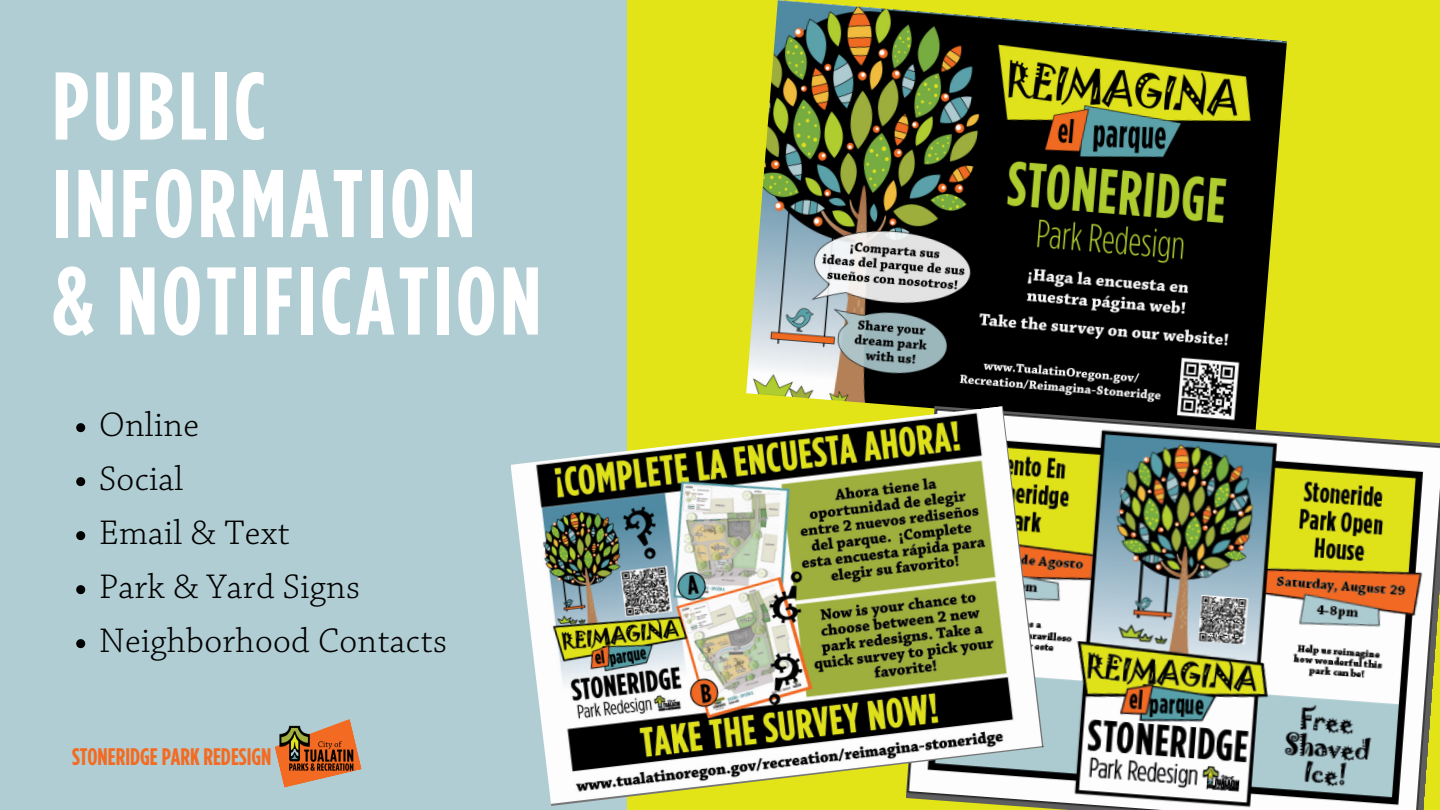
<style>
.page{position:relative;width:1440px;height:810px;background:#e2e417}
.page>*{position:absolute;margin:0;border:0;box-sizing:border-box;transform-origin:0 0}
.t1{font:700 96px "Gotham Condensed";letter-spacing:.04em;color:#fff}
.t2{font:300 36px "Chaparral Pro";letter-spacing:.01em;color:#000}
.t3{font:700 24px "Gotham Condensed";color:#f36b22}
</style>
<div class="page">
<div style="left:0;top:0;width:627px;height:810px;background:#b0cdd3"></div>
<img style="left:746px;top:0;width:541px;height:406px">
<img style="left:1016px;top:406px;width:424px;height:404px">
<svg style="left:76px;top:423px;width:9px;height:9px"></svg>
<svg style="left:76px;top:477px;width:9px;height:9px"></svg>
<svg style="left:76px;top:531px;width:9px;height:9px"></svg>
<svg style="left:76px;top:585px;width:9px;height:9px"></svg>
<svg style="left:76px;top:639px;width:9px;height:9px"></svg>
<img style="left:511px;top:406px;width:533px;height:400px">
<svg style="left:274px;top:719px;width:88px;height:69px"></svg>
<img style="left:280px;top:724px;width:75px;height:48px">
<p class="t1" style="left:52px;top:63px;width:215px">PUBLIC</p>
<p class="t1" style="left:52px;top:160px;width:425px">INFORMATION</p>
<p class="t1" style="left:52px;top:258px;width:491px">&amp; NOTIFICATION</p>
<p class="t2" style="left:99px;top:409px;width:101px">Online</p>
<p class="t2" style="left:99px;top:463px;width:86px">Social</p>
<p class="t2" style="left:99px;top:517px;width:192px">Email &amp; Text</p>
<p class="t2" style="left:99px;top:571px;width:263px">Park &amp; Yard Signs</p>
<p class="t2" style="left:99px;top:625px;width:350px">Neighborhood Contacts</p>
<p class="t3" style="left:72px;top:745px;width:201px">STONERIDGE PARK REDESIGN</p>
</div>
